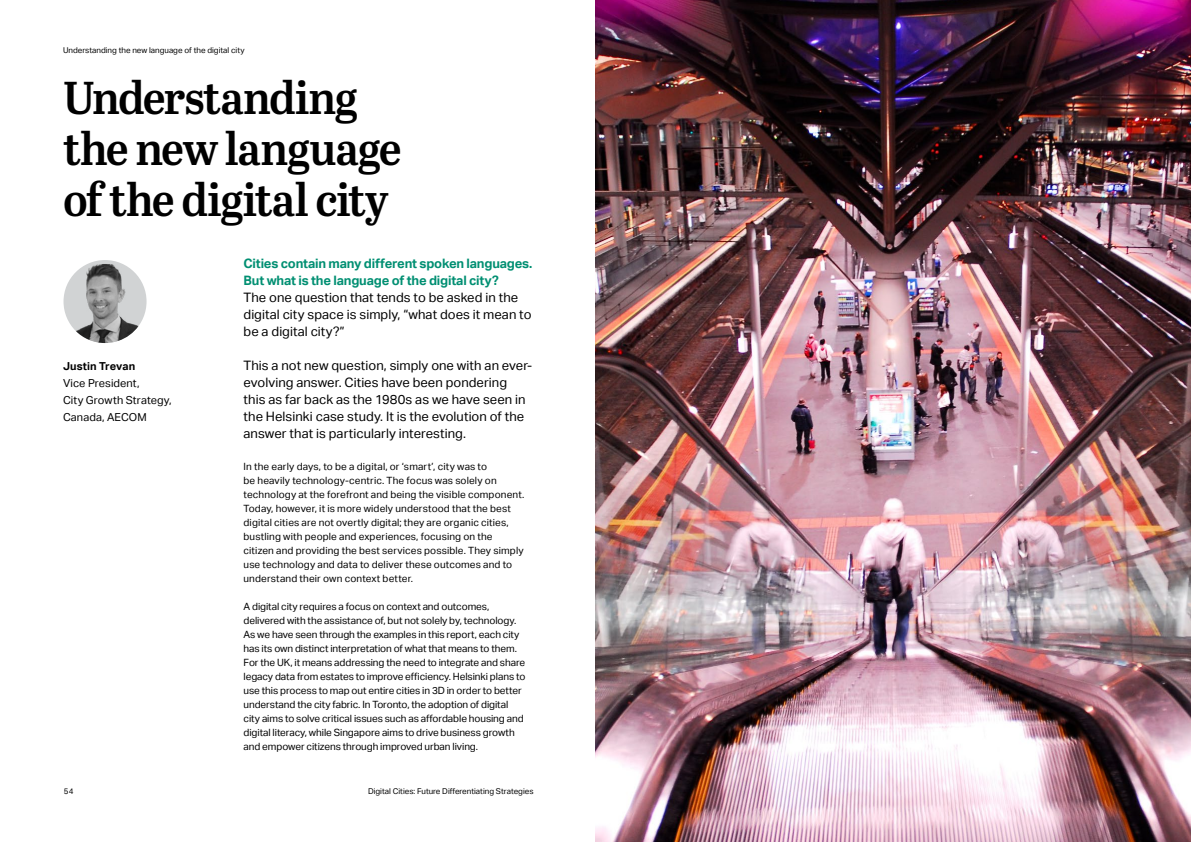
<style>
.page{position:relative;width:1191px;height:842px;background:#fff}
.page>*{position:absolute;margin:0;border:0;box-sizing:border-box;transform-origin:0 0}
.t1{font:46px/51px "Abril Titling Sb";letter-spacing:-.03em;color:#000}
.t2{font:13px/17px "AECOM Sans";letter-spacing:.005em;color:#000}
.t3{font:700 13px/17px "AECOM Sans";letter-spacing:-.015em;color:#008f72}
.t4{font:11px/17px "AECOM Sans";letter-spacing:.01em;color:#000}
.t5{font:700 11px "AECOM Sans";letter-spacing:.01em;color:#000}
.t6{font:10px/14px "AECOM Sans";letter-spacing:-.005em;color:#000}
.t7{font:8px "AECOM Sans";color:#000}
</style>
<div class="page">
<img style="left:64px;top:264px;width:80px;height:79px">
<img style="left:595px;top:0;width:596px;height:842px">
<p class="t7" style="left:63px;top:45px;width:183px">Understanding the new language of the digital city</p>
<h1 class="t1" style="left:63px;top:70px;width:340px">Understanding the new language of the digital city</h1>
<h2 class="t3" style="left:243px;top:255px;width:290px">Cities contain many different spoken languages.<br>But what is the language of the digital city?</h2>
<h2 class="t2" style="left:243px;top:289px;width:289px">The one question that tends to be asked in the digital city space is simply, “what does it mean to be a digital city?”</h2>
<h2 class="t2" style="left:243px;top:357px;width:290px">This a not new question, simply one with an ever&shy;evolving answer. Cities have been pondering<br>this as far back as the 1980s as we have seen in the Helsinki case study. It is the evolution of the answer that is particularly interesting.</h2>
<p class="t6" style="left:243px;top:460px;width:282px">In the early days, to be a digital, or ‘smart’, city was to<br>be heavily technology-centric. The focus was solely on technology at the forefront and being the visible component.<br>Today, however, it is more widely understood that the best digital cities are not overtly digital; they are organic cities, bustling with people and experiences, focusing on the citizen and providing the best services possible. They simply use technology and data to deliver these outcomes and to understand their own context better.</p>
<p class="t6" style="left:243px;top:600px;width:283px">A digital city requires a focus on context and outcomes, delivered with the assistance of, but not solely by, technology.<br>As we have seen through the examples in this report, each city has its own distinct interpretation of what that means to them.<br>For the UK, it means addressing the need to integrate and share legacy data from estates to improve efficiency. Helsinki plans to use this process to map out entire cities in 3D in order to better understand the city fabric. In Toronto, the adoption of digital city aims to solve critical issues such as affordable housing and digital literacy, while Singapore aims to drive business growth and empower citizens through improved urban living.</p>
<p class="t5" style="left:63px;top:359px;width:74px">Justin Trevan</p>
<p class="t4" style="left:63px;top:374px;width:110px">Vice President,<br>City Growth Strategy,<br>Canada, AECOM</p>
<p class="t7" style="left:64px;top:786px;width:11px">54</p>
<p class="t7" style="left:368px;top:786px;width:167px">Digital Cities: Future Differentiating Strategies</p>
</div>
